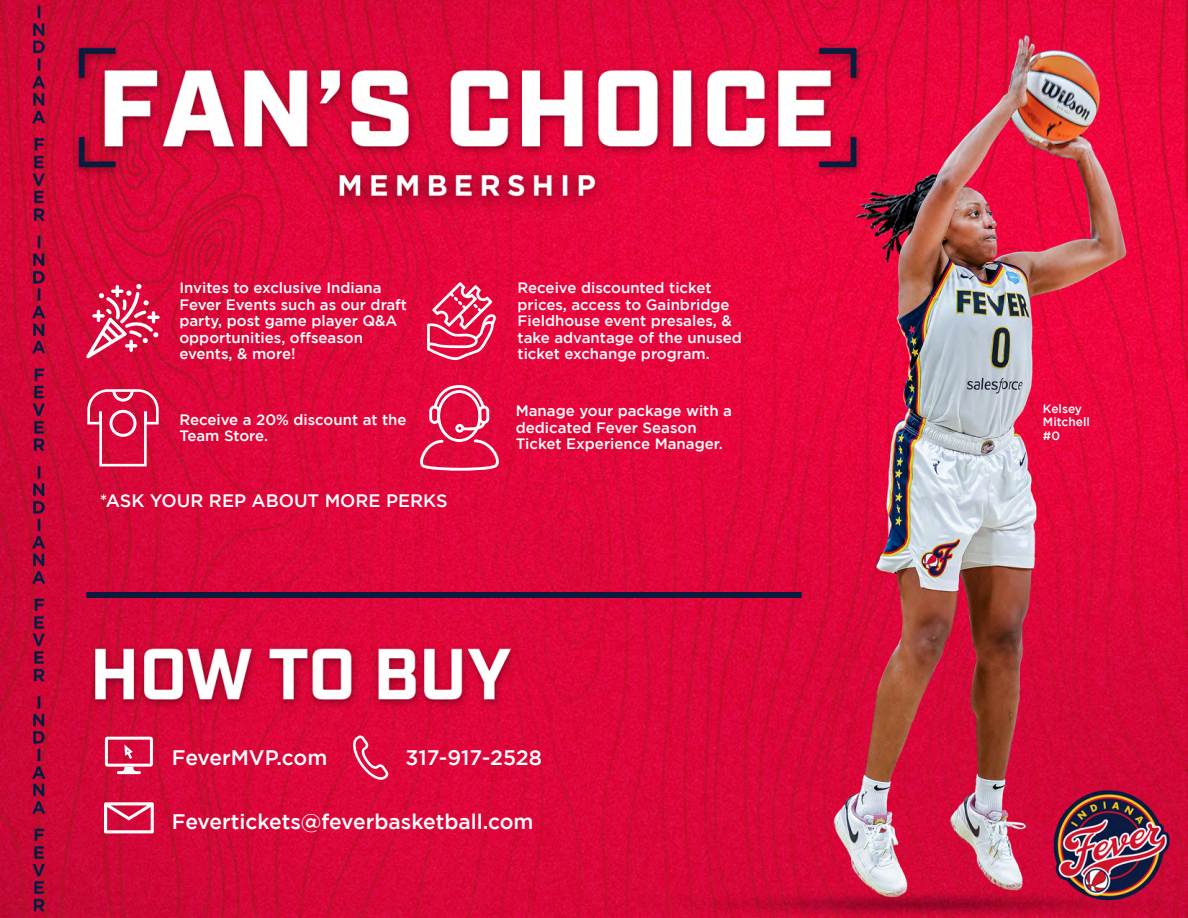
<style>
.page{position:relative;width:1188px;height:918px;background:#fff}
.page>*{position:absolute;margin:0;border:0;box-sizing:border-box;transform-origin:0 0}
.t1{font:500 21px "Gotham";color:#fff}
.t2{font:500 18px "Gotham";color:#fff}
.t3{font:500 15px/16.5px "Gotham";color:#fff}
.t4{font:500 12px/13.5px "Gotham";color:#fff}
</style>
<div class="page">
<img style="left:0;top:0;width:1188px;height:918px">
<svg style="left:86px;top:284px;width:74px;height:74px"></svg>
<svg style="left:427px;top:282px;width:70px;height:78px"></svg>
<svg style="left:419px;top:385px;width:80px;height:86px;background:#e7345f"></svg>
<svg style="left:87px;top:389px;width:72px;height:77px;background:#dd365d"></svg>
<svg style="left:105px;top:737px;width:48px;height:37px"></svg>
<svg style="left:104px;top:802px;width:50px;height:31px"></svg>
<svg style="left:352px;top:735px;width:36px;height:48px;background:#e3325d"></svg>
<div style="left:86px;top:592px;width:716px;height:6px;background:#0c1b3e"></div>
<p class="t3" style="left:179px;top:279px;width:229px">Invites to exclusive Indiana<br>Fever Events such as our draft party, post game player Q&amp;A opportunities, offseason events, &amp; more!</p>
<p class="t3" style="left:179px;top:411px;width:229px">Receive a 20% discount at the<br>Team Store.</p>
<p class="t2" style="left:100px;top:490px;width:349px">*ASK YOUR REP ABOUT MORE PERKS</p>
<p class="t3" style="left:518px;top:279px;width:226px">Receive discounted ticket prices, access to Gainbridge<br>Fieldhouse event presales, &amp; take advantage of the unused ticket exchange program.</p>
<p class="t3" style="left:516px;top:403px;width:218px">Manage your package with a dedicated Fever Season<br>Ticket Experience Manager.</p>
<h1 class="t1" style="left:172px;top:745px;width:157px">FeverMVP.com</h1>
<h1 class="t1" style="left:405px;top:745px;width:138px">317-917-2528</h1>
<h1 class="t1" style="left:172px;top:809px;width:363px">Fevertickets@feverbasketball.com</h1>
<p class="t4" style="left:1043px;top:401px;width:48px">Kelsey<br>Mitchell #0</p>
</div>
